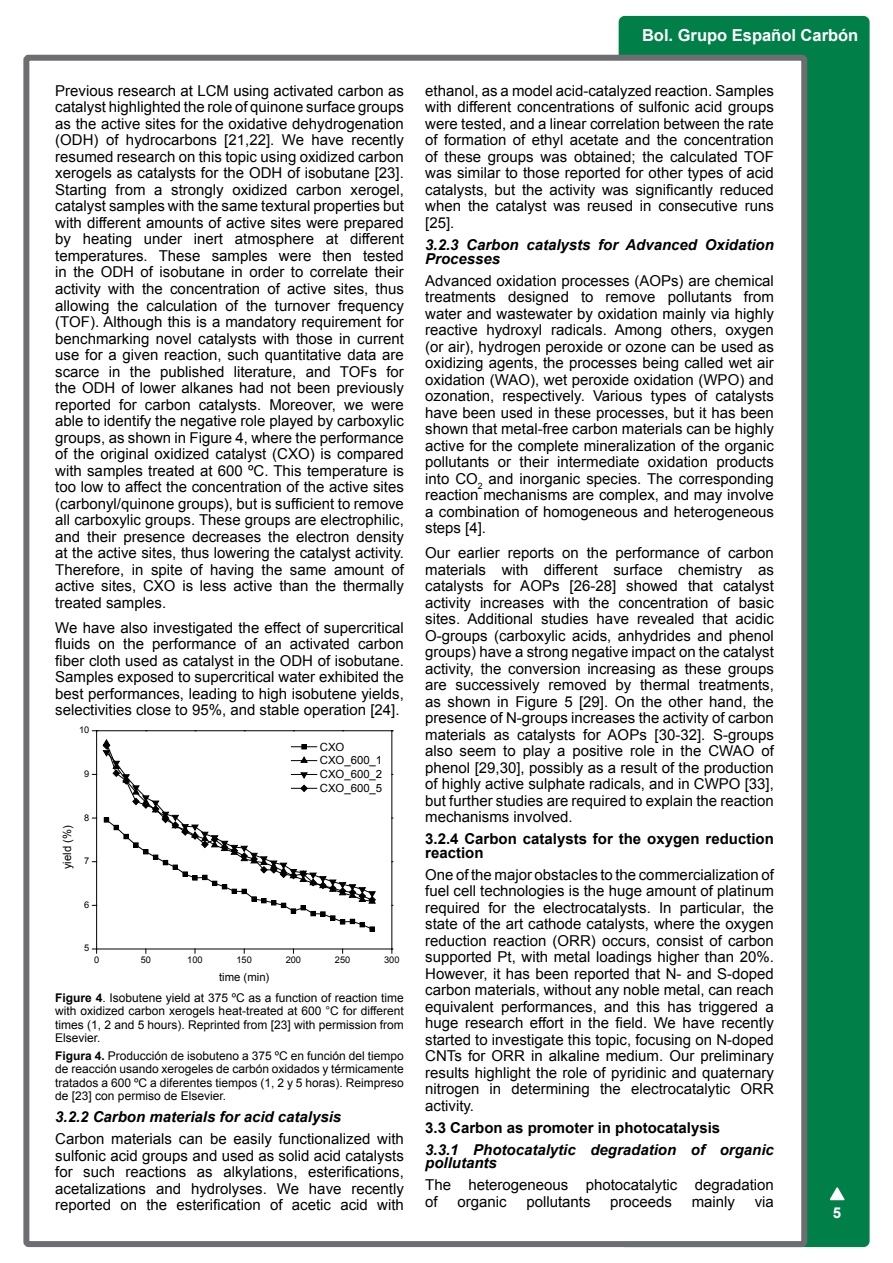
<style>
.page{position:relative;width:893px;height:1263px;background:#fff}
.page>*{position:absolute;margin:0;border:0;box-sizing:border-box;transform-origin:0 0}
.t1{font:700 16.5px "Arial";color:#fff}
.t2{font:15px/16.5px "Arial";color:#000;text-align:justify}
.t3{font:italic 700 15px/13.5px "Arial";color:#000}
.t4{font:700 15px/13.5px "Arial";color:#000}
.t5{font:700 15px "Arial";color:#fff}
.t6{font:12px/13.5px "Arial";color:#000;text-align:justify}
.t7{font:11.4px "Arial";color:#000}
.t8{font:11.25px/13.8px "Arial";color:#000}
.t9{font:9.15px "Arial";letter-spacing:-.005em;color:#000}
.s1{font-weight:700}
</style>
<div class="page">
<div style="left:622px;top:19px;width:245px;height:1225px;background:#007f49;border-radius:3px"></div>
<div style="left:619px;top:16px;width:251px;height:1231px;border:6px solid #007f49;border-radius:3px"></div>
<div style="left:26px;top:58px;width:778px;height:1186px;background:#fff;border-radius:2px"></div>
<div style="left:23px;top:55px;width:784px;height:1192px;border:6px solid #6d6e71;border-radius:2px"></div>
<svg style="left:828px;top:1187px;width:18px;height:14px"></svg>
<hr style="left:97px;top:948px;width:295px;height:1px;background:#000">
<svg style="left:92px;top:948px;width:5px;height:5px"></svg>
<hr style="left:96px;top:731px;width:1px;height:218px;background:#000">
<hr style="left:97px;top:730px;width:295px;height:1px;background:#000">
<hr style="left:391px;top:731px;width:1px;height:218px;background:#000">
<svg style="left:103px;top:739px;width:273px;height:192px"></svg>
<p class="t2" style="left:55px;top:83px;width:350px">Previous research at LCM using activated carbon as catalyst highlighted the role of quinone surface groups as the active sites for the oxidative dehydrogenation (ODH) of hydrocarbons [21,22]. We have recently resumed research on this topic using oxidized carbon xerogels as catalysts for the ODH of isobutane [23].<br>Starting from a strongly oxidized carbon xerogel, catalyst samples with the same textural properties but with different amounts of active sites were prepared by heating under inert atmosphere at different temperatures. These samples were then tested in the ODH of isobutane in order to correlate their activity with the concentration of active sites, thus allowing the calculation of the turnover frequency (TOF). Although this is a mandatory requirement for benchmarking novel catalysts with those in current use for a given reaction, such quantitative data are scarce in the published literature, and TOFs for the ODH of lower alkanes had not been previously reported for carbon catalysts. Moreover, we were able to identify the negative role played by carboxylic groups, as shown in Figure 4, where the performance of the original oxidized catalyst (CXO) is compared with samples treated at 600 ºC. This temperature is too low to affect the concentration of the active sites (carbonyl/quinone groups), but is sufficient to remove all carboxylic groups. These groups are electrophilic, and their presence decreases the electron density at the active sites, thus lowering the catalyst activity.<br>Therefore, in spite of having the same amount of active sites, CXO is less active than the thermally treated samples.</p>
<p class="t2" style="left:55px;top:619px;width:350px">We have also investigated the effect of supercritical fluids on the performance of an activated carbon fiber cloth used as catalyst in the ODH of isobutane.<br>Samples exposed to supercritical water exhibited the best performances, leading to high isobutene yields, selectivities close to 95%, and stable operation [24].</p>
<p class="t9" style="left:79px;top:724px;width:12px">10</p>
<p class="t9" style="left:84px;top:768px;width:7px">9</p>
<p class="t7" style="left:60px;top:869px;width:45px;rotate:-90deg">yield (%)</p>
<p class="t9" style="left:84px;top:811px;width:7px">8</p>
<p class="t9" style="left:84px;top:855px;width:7px">7</p>
<p class="t9" style="left:84px;top:898px;width:7px">6</p>
<p class="t9" style="left:84px;top:942px;width:7px">5</p>
<p class="t8" style="left:320px;top:740px;width:64px">CXO<br>CXO_600_1<br>CXO_600_2<br>CXO_600_5</p>
<p class="t9" style="left:94px;top:954px;width:7px">0</p>
<p class="t9" style="left:141px;top:954px;width:12px">50</p>
<p class="t9" style="left:187px;top:954px;width:17px">100</p>
<p class="t9" style="left:237px;top:954px;width:17px">150</p>
<p class="t9" style="left:286px;top:954px;width:17px">200</p>
<p class="t9" style="left:335px;top:954px;width:17px">250</p>
<p class="t9" style="left:384px;top:954px;width:17px">300</p>
<p class="t8" style="left:219px;top:970px;width:52px">time (min)</p>
<p class="t6" style="left:55px;top:991px;width:350px"><span class="s1">Figure 4</span>. Isobutene yield at 375 ºC as a function of reaction time with oxidized carbon xerogels heat-treated at 600 °C for different times (1, 2 and 5 hours). Reprinted from [23] with permission from Elsevier.</p>
<p class="t6" style="left:55px;top:1049px;width:350px"><span class="s1">Figura 4.</span> Producción de isobuteno a 375 ºC en función del tiempo de reacción usando xerogeles de carbón oxidados y térmicamente tratados a 600 ºC a diferentes tiempos (1, 2 y 5 horas). Reimpreso de [23] con permiso de Elsevier.</p>
<p class="t3" style="left:55px;top:1111px;width:287px">3.2.2 Carbon materials for acid catalysis</p>
<p class="t2" style="left:55px;top:1131px;width:350px">Carbon materials can be easily functionalized with sulfonic acid groups and used as solid acid catalysts for such reactions as alkylations, esterifications, acetalizations and hydrolyses. We have recently reported on the esterification of acetic acid with</p>
<p class="t1" style="left:642px;top:25px;width:218px">Bol. Grupo Español Carbón</p>
<p class="t2" style="left:425px;top:83px;width:350px">ethanol, as a model acid-catalyzed reaction. Samples with different concentrations of sulfonic acid groups were tested, and a linear correlation between the rate of formation of ethyl acetate and the concentration of these groups was obtained; the calculated TOF was similar to those reported for other types of acid catalysts, but the activity was significantly reduced when the catalyst was reused in consecutive runs [25].</p>
<p class="t3" style="left:425px;top:238px;width:350px">3.2.3 Carbon catalysts for Advanced Oxidation<br>Processes</p>
<p class="t2" style="left:425px;top:272px;width:350px">Advanced oxidation processes (AOPs) are chemical treatments designed to remove pollutants from water and wastewater by oxidation mainly via highly reactive hydroxyl radicals. Among others, oxygen (or air), hydrogen peroxide or ozone can be used as oxidizing agents, the processes being called wet air oxidation (WAO), wet peroxide oxidation (WPO) and ozonation, respectively. Various types of catalysts have been used in these processes, but it has been shown that metal-free carbon materials can be highly active for the complete mineralization of the organic pollutants or their intermediate oxidation products into CO<sub>2</sub> and inorganic species. The corresponding reaction mechanisms are complex, and may involve a combination of homogeneous and heterogeneous steps [4].</p>
<p class="t2" style="left:425px;top:545px;width:350px">Our earlier reports on the performance of carbon materials with different surface chemistry as catalysts for AOPs [26-28] showed that catalyst activity increases with the concentration of basic sites. Additional studies have revealed that acidic O-groups (carboxylic acids, anhydrides and phenol groups) have a strong negative impact on the catalyst activity, the conversion increasing as these groups are successively removed by thermal treatments, as shown in Figure 5 [29]. On the other hand, the presence of N-groups increases the activity of carbon materials as catalysts for AOPs [30-32]. S-groups also seem to play a positive role in the CWAO of phenol [29,30], possibly as a result of the production of highly active sulphate radicals, and in CWPO [33], but further studies are required to explain the reaction mechanisms involved.</p>
<p class="t4" style="left:425px;top:832px;width:350px">3.2.4 Carbon catalysts for the oxygen reduction reaction</p>
<p class="t2" style="left:425px;top:866px;width:350px">One of the major obstacles to the commercialization of fuel cell technologies is the huge amount of platinum required for the electrocatalysts. In particular, the state of the art cathode catalysts, where the oxygen reduction reaction (ORR) occurs, consist of carbon supported Pt, with metal loadings higher than 20%.<br>However, it has been reported that N- and S-doped carbon materials, without any noble metal, can reach equivalent performances, and this has triggered a huge research effort in the field. We have recently started to investigate this topic, focusing on N-doped CNTs for ORR in alkaline medium. Our preliminary results highlight the role of pyridinic and quaternary nitrogen in determining the electrocatalytic ORR activity.</p>
<p class="t4" style="left:425px;top:1121px;width:297px">3.3 Carbon as promoter in photocatalysis</p>
<p class="t3" style="left:425px;top:1143px;width:350px">3.3.1 Photocatalytic degradation of organic pollutants</p>
<p class="t2" style="left:425px;top:1177px;width:350px">The heterogeneous photocatalytic degradation of</p>
<p class="t2" style="left:457px;top:1193px;width:51px">organic</p>
<p class="t2" style="left:526px;top:1193px;width:66px">pollutants</p>
<p class="t2" style="left:610px;top:1193px;width:63px">proceeds</p>
<p class="t2" style="left:692px;top:1193px;width:45px">mainly</p>
<p class="t2" style="left:755px;top:1193px;width:21px">via</p>
<p class="t5" style="left:833px;top:1203px;width:10px">5</p>
</div>
